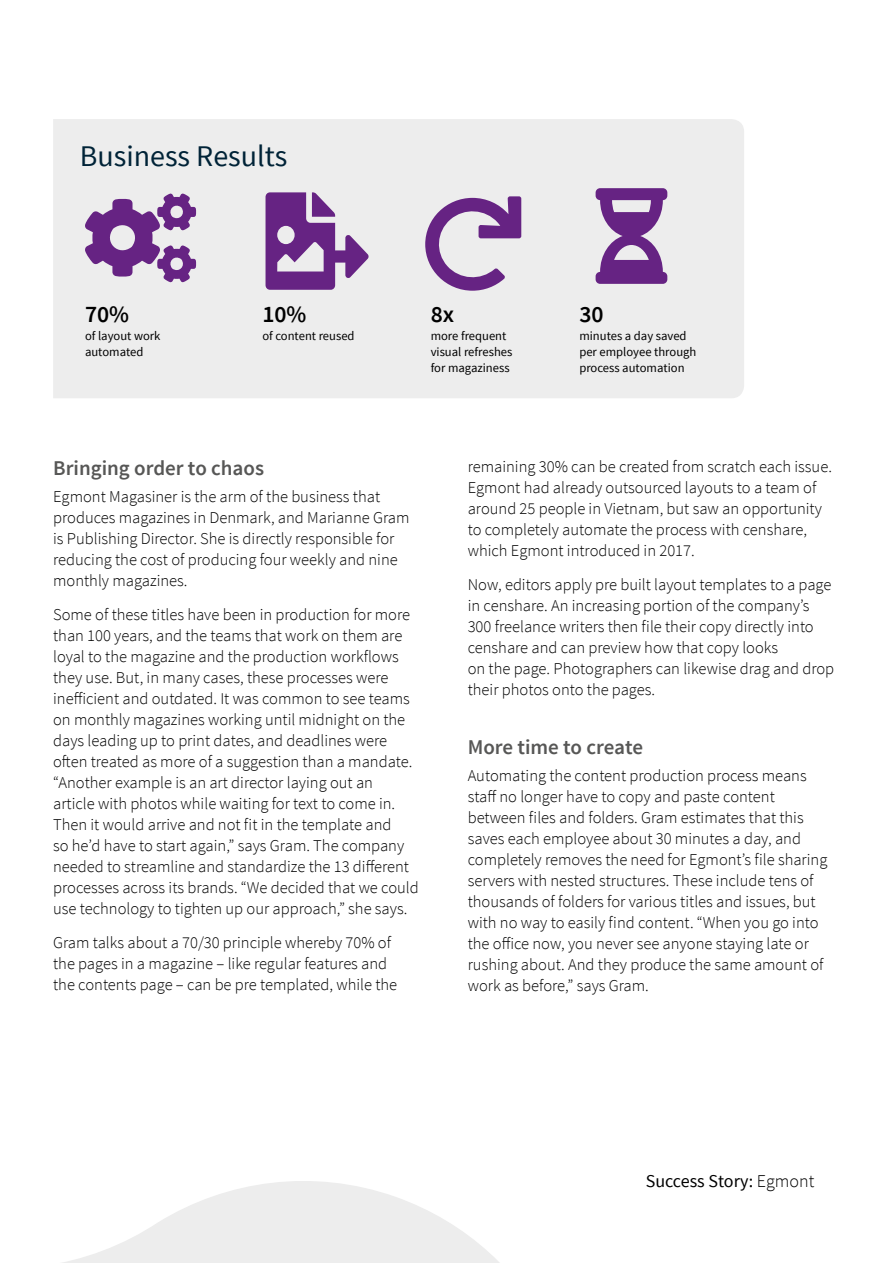
<style>
.page{position:relative;width:893px;height:1263px;background:#fff}
.page>*{position:absolute;margin:0;border:0;box-sizing:border-box;transform-origin:0 0}
.t1{font:30px "Source Sans Pro";color:#002337}
.t2{font:600 23.55px "Source Sans Pro";color:#000}
.t3{font:600 21px "Source Sans Pro";color:#575756}
.t4{font:18px "Source Sans Pro";color:#000}
.t5{font:300 16.5px/21px "Source Sans Pro";color:#000}
.t6{font:12.6px/16.2px "Source Sans Pro";color:#000}
.s1{font-weight:300}
</style>
<div class="page">
<svg style="left:62px;top:1181px;width:438px;height:82px;fill:#ededed"></svg>
<div style="left:53px;top:119px;width:691px;height:279px;background:#ededed"></div>
<svg style="left:266px;top:192px;width:103px;height:98px;background:#9f78af"></svg>
<svg style="left:85px;top:193px;width:111px;height:89px;background:#a684b5"></svg>
<svg style="left:596px;top:188px;width:71px;height:96px;background:#9367a6"></svg>
<svg style="left:425px;top:196px;width:96px;height:95px;background:#b89dc3"></svg>
<h1 class="t1" style="left:80px;top:138px;width:209px">Business Results</h1>
<h2 class="t2" style="left:85px;top:299px;width:46px">70%</h2>
<p class="t6" style="left:85px;top:327px;width:77px">of layout work automated</p>
<h2 class="t2" style="left:262px;top:299px;width:46px">10%</h2>
<p class="t6" style="left:262px;top:327px;width:94px">of content reused</p>
<h2 class="t2" style="left:431px;top:299px;width:25px">8x</h2>
<p class="t6" style="left:431px;top:327px;width:83px">more frequent visual refreshes for magaziness</p>
<h2 class="t2" style="left:579px;top:299px;width:26px">30</h2>
<p class="t6" style="left:579px;top:327px;width:119px">minutes a day saved per employee through process automation</p>
<p class="t3" style="left:53px;top:455px;width:212px">Bringing order to chaos</p>
<p class="t5" style="left:53px;top:486px;width:358px">Egmont Magasiner is the arm of the business that produces magazines in Denmark, and Marianne Gram is Publishing Director. She is directly responsible for reducing the cost of producing four weekly and nine monthly magazines.</p>
<p class="t5" style="left:53px;top:604px;width:367px">Some of these titles have been in production for more than 100 years, and the teams that work on them are loyal to the magazine and the production workflows they use. But, in many cases, these processes were inefficient and outdated. It was common to see teams on monthly magazines working until midnight on the days leading up to print dates, and deadlines were often treated as more of a suggestion than a mandate. “Another example is an art director laying out an article with photos while waiting for text to come in.<br>Then it would arrive and not fit in the template and<br>so he’d have to start again,” says Gram. The company needed to streamline and standardize the 13 different processes across its brands. “We decided that we could use technology to tighten up our approach,” she says.</p>
<p class="t5" style="left:53px;top:932px;width:346px">Gram talks about a 70/30 principle whereby 70% of the pages in a magazine – like regular features and the contents page – can be pre templated, while the</p>
<p class="t5" style="left:468px;top:456px;width:366px">remaining 30% can be created from scratch each issue.<br>Egmont had already outsourced layouts to a team of around 25 people in Vietnam, but saw an opportunity to completely automate the process with censhare, which Egmont introduced in 2017.</p>
<p class="t5" style="left:468px;top:574px;width:368px">Now, editors apply pre built layout templates to a page in censhare. An increasing portion of the company’s 300 freelance writers then file their copy directly into censhare and can preview how that copy looks<br>on the page. Photographers can likewise drag and drop their photos onto the pages.</p>
<p class="t3" style="left:468px;top:733px;width:177px">More time to create</p>
<p class="t5" style="left:468px;top:765px;width:361px">Automating the content production process means staff no longer have to copy and paste content between files and folders. Gram estimates that this saves each employee about 30 minutes a day, and completely removes the need for Egmont’s file sharing servers with nested structures. These include tens of thousands of folders for various titles and issues, but with no way to easily find content. “When you go into the office now, you never see anyone staying late or rushing about. And they produce the same amount of work as before,” says Gram.</p>
<p class="t4" style="left:646px;top:1170px;width:170px">Success Story: <span class="s1">Egmont</span></p>
</div>
